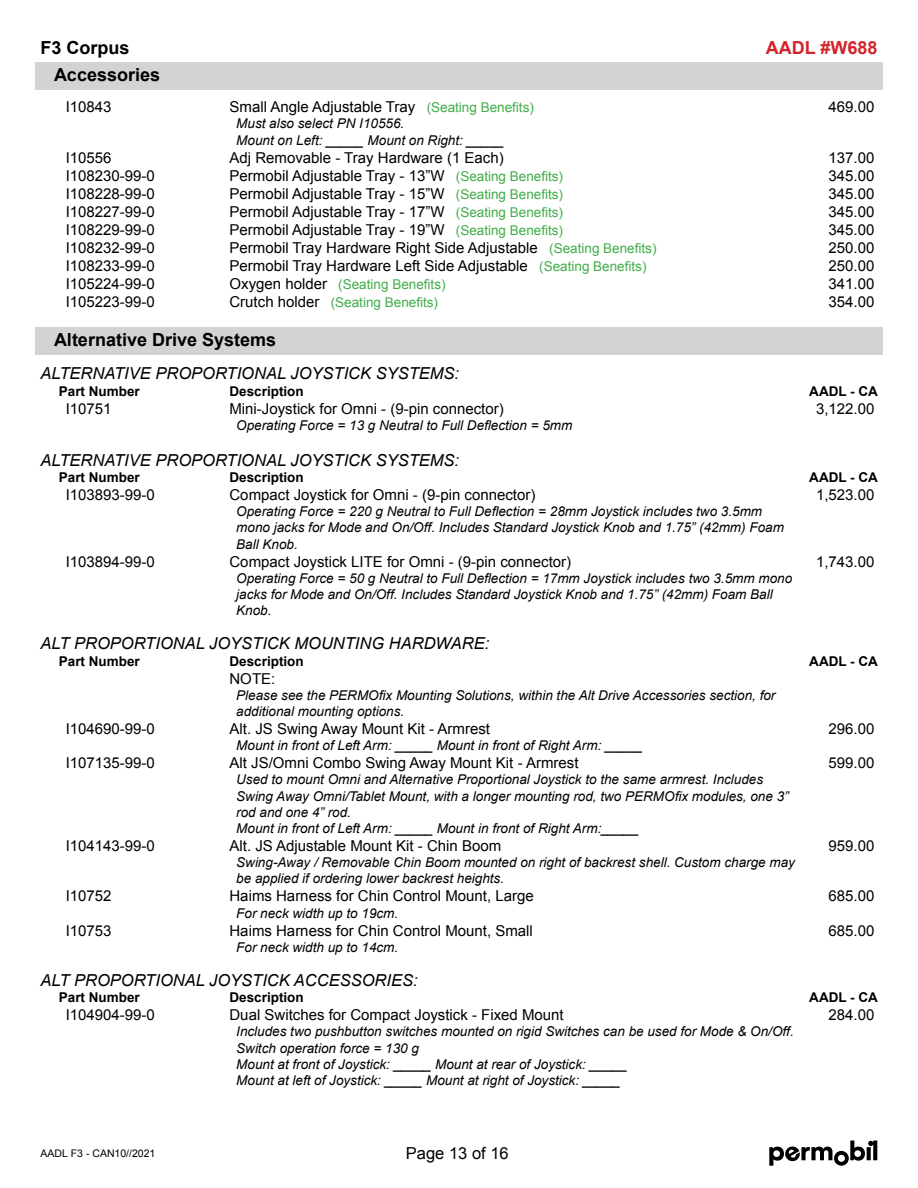
<style>
.page{position:relative;width:918px;height:1188px;background:#fff}
.page>*{position:absolute;margin:0;border:0;box-sizing:border-box;transform-origin:0 0}
.t1{font:700 18px "Arial";color:#000}
.t2{font:700 18px "Arial";color:#d2232a}
.t3{font:italic 16.5px "Arial";color:#000}
.t4{font:16.5px "Arial";color:#000}
.t5{font:15px "Arial";color:#000}
.t6{font:italic 13.5px/16.2px "Arial";color:#000}
.t7{font:700 13.5px "Arial";color:#000}
.t8{font:13.5px "Arial";color:#41ad49}
.t9{font:10.5px "Arial";color:#000}
.s1{font-size:13.5px;color:#41ad49}
.s2{font-size:15px;color:#000}
</style>
<div class="page">
<svg style="left:769px;top:1141px;width:108px;height:25px"></svg>
<div style="left:35px;top:62px;width:848px;height:28px;background:#d1d3d4"></div>
<div style="left:35px;top:328px;width:848px;height:27px;background:#d1d3d4"></div>
<h1 class="t1" style="left:40px;top:35px;width:91px">F3 Corpus</h1>
<h1 class="t2" style="left:766px;top:35px;width:113px">AADL #W688</h1>
<h1 class="t1" style="left:54px;top:62px;width:108px">Accessories</h1>
<p class="t5" style="left:66px;top:97px;width:47px">I10843</p>
<p class="t5" style="left:230px;top:97px;width:306px">Small Angle Adjustable Tray <span class="s1">(Seating Benefits)</span></p>
<p class="t5" style="left:829px;top:97px;width:47px">469.00</p>
<p class="t6" style="left:236px;top:116px;width:269px">Must also select PN I10556.<br>Mount on Left: _____ Mount on Right: _____</p>
<p class="t5" style="left:66px;top:147px;width:47px">I10556</p>
<p class="t5" style="left:230px;top:147px;width:276px">Adj Removable - Tray Hardware (1 Each)</p>
<p class="t5" style="left:829px;top:147px;width:47px">137.00</p>
<p class="t5" style="left:66px;top:165px;width:91px">I108230-99-0</p>
<p class="t5" style="left:230px;top:165px;width:335px">Permobil Adjustable Tray - 13”W <span class="s1">(Seating Benefits)</span></p>
<p class="t5" style="left:829px;top:165px;width:47px">345.00</p>
<p class="t5" style="left:66px;top:183px;width:91px">I108228-99-0</p>
<p class="t5" style="left:230px;top:183px;width:335px">Permobil Adjustable Tray - 15”W <span class="s1">(Seating Benefits)</span></p>
<p class="t5" style="left:829px;top:183px;width:47px">345.00</p>
<p class="t5" style="left:66px;top:201px;width:91px">I108227-99-0</p>
<p class="t5" style="left:230px;top:201px;width:335px">Permobil Adjustable Tray - 17”W <span class="s1">(Seating Benefits)</span></p>
<p class="t5" style="left:829px;top:201px;width:47px">345.00</p>
<p class="t5" style="left:66px;top:219px;width:91px">I108229-99-0</p>
<p class="t5" style="left:230px;top:219px;width:335px">Permobil Adjustable Tray - 19”W <span class="s1">(Seating Benefits)</span></p>
<p class="t5" style="left:829px;top:219px;width:47px">345.00</p>
<p class="t5" style="left:66px;top:237px;width:91px">I108232-99-0</p>
<p class="t5" style="left:230px;top:237px;width:429px">Permobil Tray Hardware Right Side Adjustable <span class="s1">(Seating Benefits)</span></p>
<p class="t5" style="left:829px;top:237px;width:47px">250.00</p>
<p class="t5" style="left:66px;top:255px;width:91px">I108233-99-0</p>
<p class="t5" style="left:230px;top:255px;width:419px">Permobil Tray Hardware Left Side Adjustable <span class="s1">(Seating Benefits)</span></p>
<p class="t5" style="left:829px;top:255px;width:47px">250.00</p>
<p class="t5" style="left:66px;top:273px;width:91px">I105224-99-0</p>
<p class="t8" style="left:229px;top:275px;width:218px"><span class="s2">Oxygen holder</span> (Seating Benefits)</p>
<p class="t5" style="left:829px;top:273px;width:47px">341.00</p>
<p class="t5" style="left:66px;top:291px;width:91px">I105223-99-0</p>
<p class="t8" style="left:229px;top:293px;width:210px"><span class="s2">Crutch holder</span> (Seating Benefits)</p>
<p class="t5" style="left:829px;top:291px;width:47px">354.00</p>
<h1 class="t1" style="left:54px;top:328px;width:224px">Alternative Drive Systems</h1>
<p class="t3" style="left:40px;top:363px;width:420px">ALTERNATIVE PROPORTIONAL JOYSTICK SYSTEMS:</p>
<p class="t7" style="left:59px;top:382px;width:83px">Part Number</p>
<p class="t7" style="left:230px;top:382px;width:76px">Description</p>
<p class="t7" style="left:809px;top:382px;width:70px">AADL - CA</p>
<p class="t5" style="left:66px;top:399px;width:47px">I10751</p>
<p class="t5" style="left:230px;top:399px;width:276px">Mini-Joystick for Omni - (9-pin connector)</p>
<p class="t5" style="left:816px;top:399px;width:60px">3,122.00</p>
<p class="t6" style="left:236px;top:417px;width:338px">Operating Force = 13 g Neutral to Full Deflection = 5mm</p>
<p class="t3" style="left:40px;top:449px;width:420px">ALTERNATIVE PROPORTIONAL JOYSTICK SYSTEMS:</p>
<p class="t7" style="left:59px;top:468px;width:83px">Part Number</p>
<p class="t7" style="left:230px;top:468px;width:76px">Description</p>
<p class="t7" style="left:809px;top:468px;width:70px">AADL - CA</p>
<p class="t5" style="left:66px;top:485px;width:91px">I103893-99-0</p>
<p class="t5" style="left:230px;top:485px;width:307px">Compact Joystick for Omni - (9-pin connector)</p>
<p class="t5" style="left:816px;top:485px;width:60px">1,523.00</p>
<p class="t6" style="left:236px;top:504px;width:549px">Operating Force = 220 g Neutral to Full Deflection = 28mm Joystick includes two 3.5mm mono jacks for Mode and On/Off. Includes Standard Joystick Knob and 1.75” (42mm) Foam<br>Ball Knob.</p>
<p class="t5" style="left:66px;top:552px;width:91px">I103894-99-0</p>
<p class="t5" style="left:230px;top:552px;width:343px">Compact Joystick LITE for Omni - (9-pin connector)</p>
<p class="t5" style="left:816px;top:552px;width:60px">1,743.00</p>
<p class="t6" style="left:236px;top:570px;width:557px">Operating Force = 50 g Neutral to Full Deflection = 17mm Joystick includes two 3.5mm mono jacks for Mode and On/Off. Includes Standard Joystick Knob and 1.75” (42mm) Foam Ball<br>Knob.</p>
<p class="t3" style="left:40px;top:633px;width:450px">ALT PROPORTIONAL JOYSTICK MOUNTING HARDWARE:</p>
<p class="t7" style="left:59px;top:652px;width:83px">Part Number</p>
<p class="t7" style="left:230px;top:652px;width:76px">Description</p>
<p class="t7" style="left:809px;top:652px;width:70px">AADL - CA</p>
<p class="t5" style="left:230px;top:669px;width:47px">NOTE:</p>
<p class="t6" style="left:236px;top:687px;width:541px">Please see the PERMOfix Mounting Solutions, within the Alt Drive Accessories section, for additional mounting options.</p>
<p class="t5" style="left:66px;top:719px;width:91px">I104690-99-0</p>
<p class="t5" style="left:230px;top:719px;width:262px">Alt. JS Swing Away Mount Kit - Armrest</p>
<p class="t5" style="left:829px;top:719px;width:47px">296.00</p>
<p class="t6" style="left:236px;top:738px;width:408px">Mount in front of Left Arm: _____ Mount in front of Right Arm: _____</p>
<p class="t5" style="left:66px;top:753px;width:91px">I107135-99-0</p>
<p class="t5" style="left:230px;top:753px;width:351px">Alt JS/Omni Combo Swing Away Mount Kit - Armrest</p>
<p class="t5" style="left:829px;top:753px;width:47px">599.00</p>
<p class="t6" style="left:236px;top:772px;width:554px">Used to mount Omni and Alternative Proportional Joystick to the same armrest. Includes Swing Away Omni/Tablet Mount, with a longer mounting rod, two PERMOfix modules, one 3” rod and one 4” rod.<br>Mount in front of Left Arm: _____ Mount in front of Right Arm:_____</p>
<p class="t5" style="left:66px;top:836px;width:91px">I104143-99-0</p>
<p class="t5" style="left:230px;top:836px;width:273px">Alt. JS Adjustable Mount Kit - Chin Boom</p>
<p class="t5" style="left:829px;top:836px;width:47px">959.00</p>
<p class="t6" style="left:236px;top:855px;width:560px">Swing-Away / Removable Chin Boom mounted on right of backrest shell. Custom charge may be applied if ordering lower backrest heights.</p>
<p class="t5" style="left:66px;top:886px;width:47px">I10752</p>
<p class="t5" style="left:230px;top:886px;width:306px">Haims Harness for Chin Control Mount, Large</p>
<p class="t5" style="left:829px;top:886px;width:47px">685.00</p>
<p class="t6" style="left:236px;top:905px;width:164px">For neck width up to 19cm.</p>
<p class="t5" style="left:66px;top:921px;width:47px">I10753</p>
<p class="t5" style="left:230px;top:921px;width:305px">Haims Harness for Chin Control Mount, Small</p>
<p class="t5" style="left:829px;top:921px;width:47px">685.00</p>
<p class="t6" style="left:236px;top:939px;width:164px">For neck width up to 14cm.</p>
<p class="t3" style="left:40px;top:970px;width:379px">ALT PROPORTIONAL JOYSTICK ACCESSORIES:</p>
<p class="t7" style="left:59px;top:989px;width:83px">Part Number</p>
<p class="t7" style="left:230px;top:989px;width:76px">Description</p>
<p class="t7" style="left:809px;top:989px;width:70px">AADL - CA</p>
<p class="t5" style="left:66px;top:1005px;width:91px">I104904-99-0</p>
<p class="t5" style="left:230px;top:1005px;width:336px">Dual Switches for Compact Joystick - Fixed Mount</p>
<p class="t5" style="left:829px;top:1005px;width:47px">284.00</p>
<p class="t6" style="left:236px;top:1024px;width:559px">Includes two pushbutton switches mounted on rigid Switches can be used for Mode &amp; On/Off.<br>Switch operation force = 130 g<br>Mount at front of Joystick: _____ Mount at rear of Joystick: _____<br>Mount at left of Joystick: _____ Mount at right of Joystick: _____</p>
<p class="t9" style="left:40px;top:1146px;width:116px">AADL F3 - CAN10//2021</p>
<p class="t4" style="left:406px;top:1143px;width:104px">Page 13 of 16</p>
</div>
